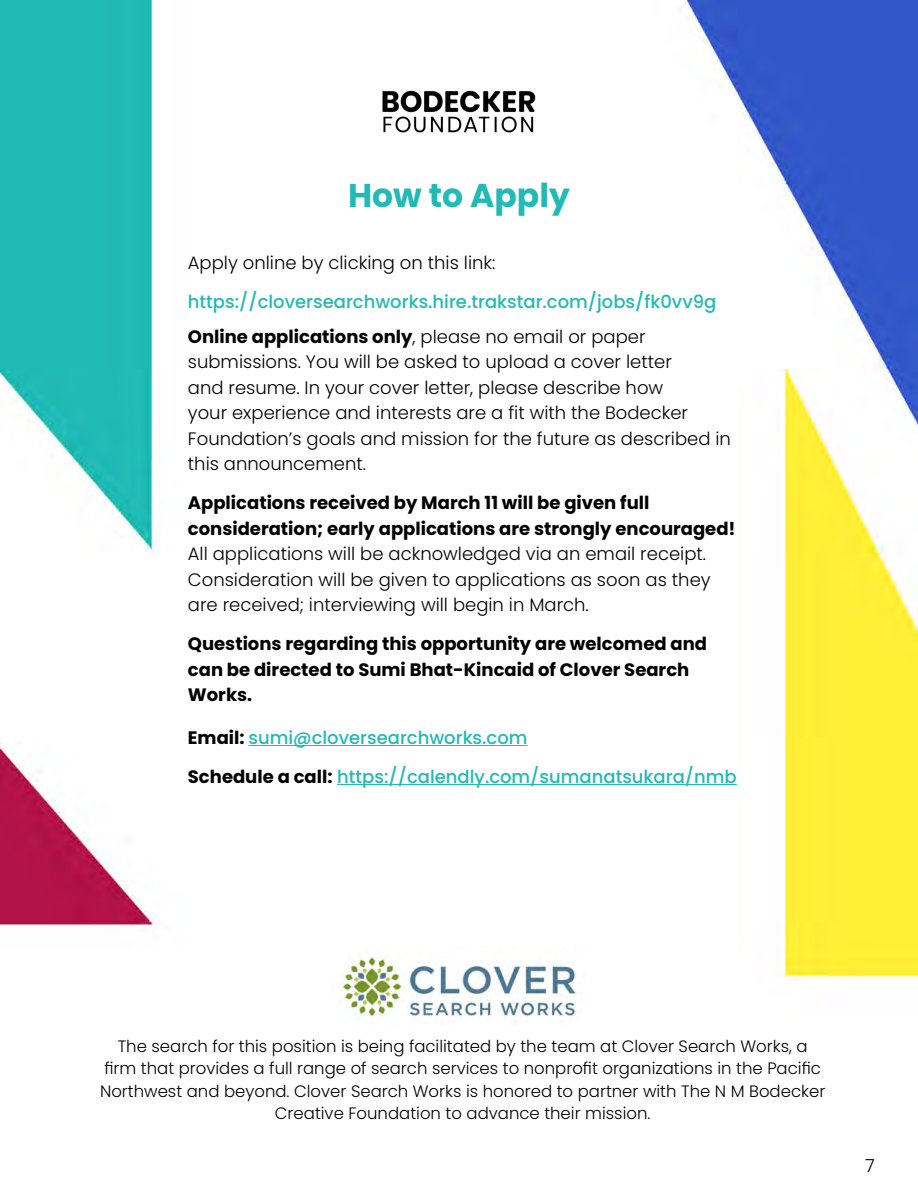
<style>
.page{position:relative;width:918px;height:1188px;background:#fff}
.page>*{position:absolute;margin:0;border:0;box-sizing:border-box;transform-origin:0 0}
.t1{font:700 33px "Poppins";color:#21bab4}
.t2{font:300 18px/25.5px "Poppins";color:#000}
.t3{font:700 18px/25.5px "Poppins";color:#000}
.t4{font:500 18px/35.1px "Poppins";color:#21bab4}
.t5{font:300 16.5px/22.5px "Poppins";color:#000;text-align:center}
.s1{font-weight:700;color:#000}
.s2{font-weight:300;color:#000}
</style>
<div class="page">
<img style="left:0;top:0;width:918px;height:983px">
<hr style="left:248px;top:745px;width:280px;height:1px;background:#21bab4">
<hr style="left:337px;top:784px;width:400px;height:1px;background:#21bab4">
<img style="left:333px;top:946px;width:252px;height:77px">
<img style="left:379px;top:88px;width:160px;height:46px">
<h1 class="t1" style="left:348px;top:177px;width:223px">How to Apply</h1>
<p class="t2" style="left:188px;top:250px;width:309px">Apply online by clicking on this link:</p>
<p class="t4" style="left:188px;top:284px;width:530px">https://cloversearchworks.hire.trakstar.com/jobs/fk0vv9g<br><span class="s1">Online applications only</span><span class="s2">, please no email or paper</span></p>
<p class="t2" style="left:188px;top:349px;width:545px">submissions. You will be asked to upload a cover letter<br>and resume. In your cover letter, please describe how<br>your experience and interests are a fit with the Bodecker Foundation’s goals and mission for the future as described in this announcement.</p>
<p class="t3" style="left:188px;top:490px;width:549px">Applications received by March 11 will be given full consideration; early applications are strongly encouraged!</p>
<p class="t2" style="left:188px;top:541px;width:524px">All applications will be acknowledged via an email receipt.<br>Consideration will be given to applications as soon as they are received; interviewing will begin in March.</p>
<p class="t3" style="left:188px;top:631px;width:521px">Questions regarding this opportunity are welcomed and can be directed to Sumi Bhat-Kincaid of Clover Search<br>Works.</p>
<p class="t4" style="left:188px;top:719px;width:550px;line-height:39px"><span class="s1">Email:</span> sumi@cloversearchworks.com<br><span class="s1">Schedule a call:</span> https://calendly.com/sumanatsukara/nmb</p>
<p class="t5" style="left:100px;top:1035px;width:727px">The search for this position is being facilitated by the team at Clover Search Works, a firm that provides a full range of search services to nonprofit organizations in the Pacific Northwest and beyond. Clover Search Works is honored to partner with The N M Bodecker Creative Foundation to advance their mission.</p>
<p class="t2" style="left:865px;top:1153px;width:11px">7</p>
</div>
